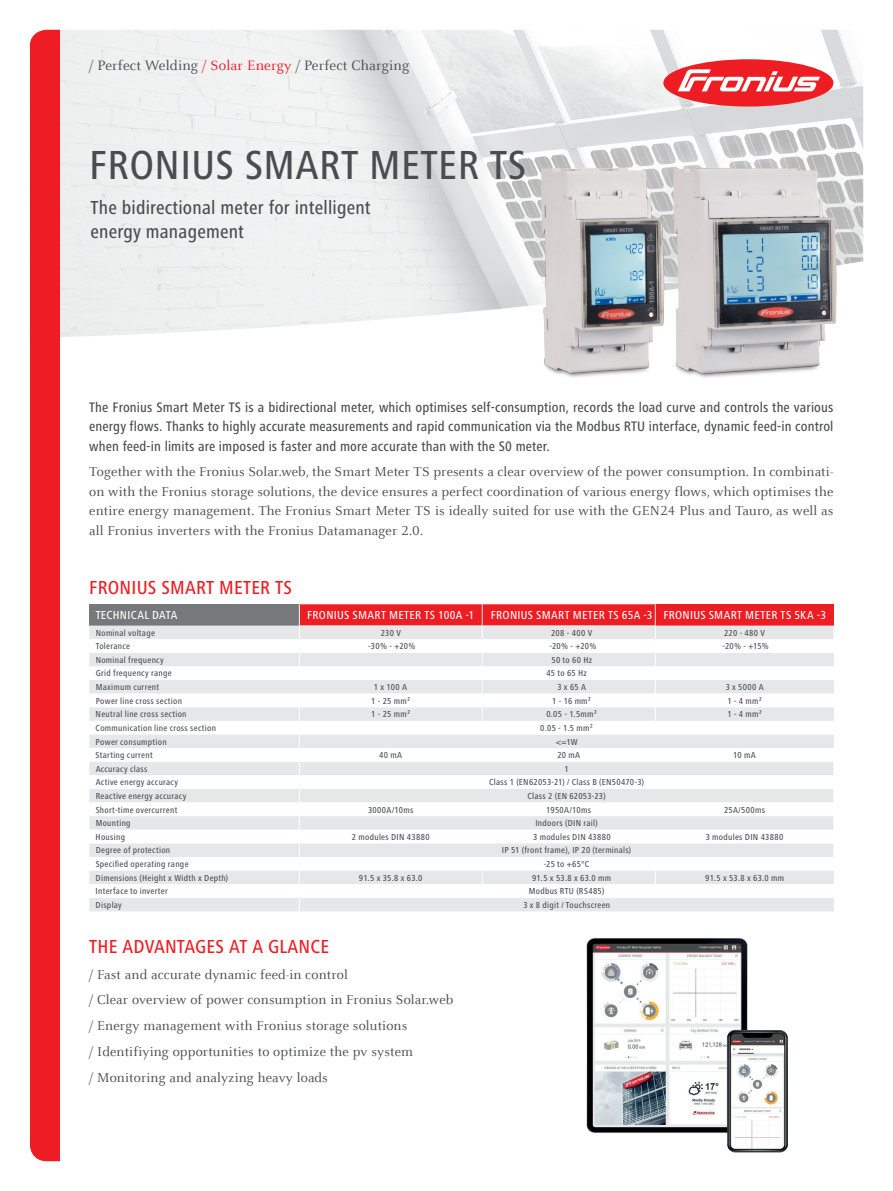
<style>
.page{position:relative;width:893px;height:1191px;background:#fff}
.page>*{position:absolute;margin:0;border:0;box-sizing:border-box;transform-origin:0 0}
.t1{font:500 condensed 42px "Frutiger Next LTW1 G";color:#4b4c4d}
.t2{font:500 condensed 19.5px/24px "Frutiger Next LTW1 G";letter-spacing:.01em;color:#4b4c4d}
.t3{font:500 condensed 19.5px "Frutiger Next LTW1 G";letter-spacing:.01em;color:#ee1d23}
.t4{font:15px "Celeste Offc Pro";letter-spacing:.01em;color:#4b4c4d}
.t5{font:14.25px/26px "Celeste Offc Pro";letter-spacing:.01em;color:#4b4c4d;text-align:justify}
.t6{font:500 condensed 14.25px/19.5px "Frutiger Next LTW1 G";letter-spacing:.01em;color:#4b4c4d}
.t7{font:500 condensed 12px "Frutiger Next LTW1 G";letter-spacing:.025em;color:#fff}
.t8{font:500 condensed 9px "Frutiger Next LTW1 G";letter-spacing:.03em;color:#4b4c4d}
.s1{color:#ee1d23}
</style>
<div class="page">
<svg style="left:60px;top:30px;width:803px;height:307px"></svg>
<div style="left:30px;top:30px;width:30px;height:1131px;background:#ee1d23"></div>
<div style="left:663px;top:59px;width:170px;height:48px;background:#ee1d23;border-radius:50%"></div>
<svg style="left:678px;top:69px;width:142px;height:22px"></svg>
<div style="left:89px;top:604px;width:210px;height:21px;background:#76787b"></div>
<div style="left:655px;top:604px;width:179px;height:21px;background:#ee1d23"></div>
<svg style="left:89px;top:625px;width:745px;height:286px;background:#e6e5e7"></svg>
<svg style="left:89px;top:639px;width:745px;height:258px"></svg>
<svg style="left:833px;top:843px;width:1px;height:14px"></svg>
<svg style="left:833px;top:816px;width:1px;height:13px"></svg>
<svg style="left:833px;top:789px;width:1px;height:13px"></svg>
<svg style="left:833px;top:761px;width:1px;height:14px"></svg>
<svg style="left:482px;top:870px;width:1px;height:14px"></svg>
<svg style="left:655px;top:870px;width:1px;height:14px"></svg>
<svg style="left:299px;top:870px;width:1px;height:14px"></svg>
<svg style="left:299px;top:843px;width:1px;height:14px"></svg>
<svg style="left:299px;top:816px;width:1px;height:13px"></svg>
<svg style="left:299px;top:789px;width:1px;height:13px"></svg>
<svg style="left:299px;top:761px;width:1px;height:14px"></svg>
<svg style="left:299px;top:604px;width:357px;height:35px;background:#eb6f74"></svg>
<svg style="left:833px;top:625px;width:1px;height:14px"></svg>
<svg style="left:299px;top:734px;width:1px;height:14px"></svg>
<svg style="left:299px;top:897px;width:1px;height:14px"></svg>
<svg style="left:299px;top:693px;width:1px;height:28px"></svg>
<svg style="left:482px;top:680px;width:1px;height:41px"></svg>
<svg style="left:655px;top:680px;width:1px;height:41px"></svg>
<svg style="left:299px;top:653px;width:1px;height:13px"></svg>
<svg style="left:482px;top:653px;width:1px;height:13px"></svg>
<svg style="left:655px;top:653px;width:1px;height:13px"></svg>
<img style="left:586px;top:938px;width:202px;height:215px">
<img style="left:505px;top:149px;width:130px;height:228px">
<img style="left:635px;top:149px;width:222px;height:229px">
<div style="left:422px;top:334px;width:9px;height:8px;background:#fff;border-radius:50%"></div>
<h3 class="t4" style="left:89px;top:56px;width:322px">/ Perfect Welding <span class="s1">/ Solar Energy</span> / Perfect Charging</h3>
<h1 class="t1" style="left:89px;top:141px;width:40px">FRONIUS</h1>
<h1 class="t1" style="left:245px;top:141px;width:24px">SMART</h1>
<h1 class="t1" style="left:369px;top:141px;width:23px">METER</h1>
<h1 class="t1" style="left:490px;top:141px;width:18px">TS</h1>
<h2 class="t2" style="left:91px;top:195px;width:282px">The bidirectional meter for intelligent energy management</h2>
<h3 class="t6" style="left:89px;top:397px;width:746px">The Fronius Smart Meter TS is a bidirectional meter, which optimises self-consumption, records the load curve and controls the various energy flows. Thanks to highly accurate measurements and rapid communication via the Modbus RTU</h3>
<h3 class="t6" style="left:649px;top:416px;width:186px">interface, dynamic feed-in control</h3>
<h3 class="t6" style="left:89px;top:436px;width:462px">when feed-in limits are imposed is faster and more accurate than with the S0 meter.</h3>
<p class="t5" style="left:89px;top:462px;width:746px;line-height:19.5px">Together with the Fronius Solar.web, the Smart Meter TS presents a clear overview of the power consumption. In combinati&shy;on with the Fronius storage solutions, the device ensures a perfect coordination of various energy flows, which optimises the entire energy management. The Fronius Smart Meter TS is ideally suited for use with the GEN24 Plus and Tauro, as well as all Fronius inverters with the Fronius Datamanager 2.0.</p>
<h2 class="t3" style="left:89px;top:576px;width:195px">Fronius smart meter TS</h2>
<h3 class="t7" style="left:96px;top:608px;width:83px">Technical Data</h3>
<h3 class="t7" style="left:307px;top:608px;width:169px">Fronius Smart M eter TS 100A -1</h3>
<h3 class="t7" style="left:491px;top:608px;width:337px">Fronius Smart M eter TS 65A -3 Fronius Smart M eter TS 5kA -3</h3>
<p class="t8" style="left:96px;top:627px;width:61px">Nominal voltage</p>
<p class="t8" style="left:381px;top:627px;width:22px">230 V</p>
<p class="t8" style="left:551px;top:627px;width:43px">208 - 400 V</p>
<p class="t8" style="left:724px;top:627px;width:43px">220 - 480 V</p>
<p class="t8" style="left:96px;top:641px;width:36px">Tolerance</p>
<p class="t8" style="left:368px;top:641px;width:49px">-30% - +20%</p>
<p class="t8" style="left:550px;top:641px;width:48px">-20% - +20%</p>
<p class="t8" style="left:723px;top:641px;width:48px">-20% - +15%</p>
<p class="t8" style="left:96px;top:654px;width:70px">Nominal frequency</p>
<p class="t8" style="left:551px;top:654px;width:42px">50 to 60 Hz</p>
<p class="t8" style="left:96px;top:668px;width:78px">Grid frequency range</p>
<p class="t8" style="left:546px;top:668px;width:42px">45 to 65 Hz</p>
<p class="t8" style="left:96px;top:682px;width:65px">Maximum current</p>
<p class="t8" style="left:374px;top:682px;width:35px">1 x 100 A</p>
<p class="t8" style="left:557px;top:682px;width:30px">3 x 65 A</p>
<p class="t8" style="left:726px;top:682px;width:40px">3 x 5000 A</p>
<p class="t8" style="left:96px;top:695px;width:88px">Power line cross section</p>
<p class="t8" style="left:371px;top:695px;width:41px">1 - 25 mm²</p>
<p class="t8" style="left:552px;top:695px;width:40px">1 - 16 mm²</p>
<p class="t8" style="left:727px;top:695px;width:36px">1 - 4 mm²</p>
<p class="t8" style="left:96px;top:709px;width:92px">N eutral line cross section</p>
<p class="t8" style="left:371px;top:709px;width:41px">1 - 25 mm²</p>
<p class="t8" style="left:546px;top:709px;width:52px">0.05 - 1.5mm²</p>
<p class="t8" style="left:727px;top:709px;width:36px">1 - 4 mm²</p>
<p class="t8" style="left:96px;top:723px;width:122px">Communication line cross section</p>
<p class="t8" style="left:540px;top:723px;width:54px">0.05 - 1.5 mm²</p>
<p class="t8" style="left:96px;top:736px;width:73px">Power consumption</p>
<p class="t8" style="left:556px;top:736px;width:23px">&lt;=1W</p>
<p class="t8" style="left:96px;top:750px;width:59px">Starting current</p>
<p class="t8" style="left:379px;top:750px;width:24px">40 mA</p>
<p class="t8" style="left:557px;top:750px;width:24px">20 mA</p>
<p class="t8" style="left:733px;top:750px;width:24px">10 mA</p>
<p class="t8" style="left:96px;top:763px;width:53px">Accuracy class</p>
<p class="t8" style="left:564px;top:763px;width:6px">1</p>
<p class="t8" style="left:96px;top:777px;width:84px">Active energy accuracy</p>
<p class="t8" style="left:489px;top:777px;width:156px">Class 1 (EN 62053-21) / Class B (EN 50470-3)</p>
<p class="t8" style="left:96px;top:791px;width:92px">Reactive energy accuracy</p>
<p class="t8" style="left:527px;top:791px;width:80px">Class 2 (EN 62053-23)</p>
<p class="t8" style="left:96px;top:804px;width:83px">Short-time overcurrent</p>
<p class="t8" style="left:368px;top:804px;width:47px">3000A/10ms</p>
<p class="t8" style="left:546px;top:804px;width:46px">1950A/10ms</p>
<p class="t8" style="left:724px;top:804px;width:43px">25A/500ms</p>
<p class="t8" style="left:96px;top:818px;width:37px">Mounting</p>
<p class="t8" style="left:535px;top:818px;width:64px">I ndoors (DIN rail)</p>
<p class="t8" style="left:96px;top:831px;width:31px">Housing</p>
<p class="t8" style="left:352px;top:831px;width:79px">2 modules DIN 43880</p>
<p class="t8" style="left:533px;top:831px;width:79px">3 modules DIN 43880</p>
<p class="t8" style="left:706px;top:831px;width:79px">3 modules DIN 43880</p>
<p class="t8" style="left:96px;top:845px;width:76px">Degree of protection</p>
<p class="t8" style="left:502px;top:845px;width:131px">I P 51 (front frame), I P 20 (terminals)</p>
<p class="t8" style="left:96px;top:859px;width:94px">Specified operating range</p>
<p class="t8" style="left:544px;top:859px;width:46px">-25 to +65°C</p>
<p class="t8" style="left:96px;top:872px;width:134px">Dimensions (Height x Width x Depth)</p>
<p class="t8" style="left:359px;top:872px;width:65px">91.5 x 35.8 x 63.0</p>
<p class="t8" style="left:532px;top:872px;width:80px">91.5 x 53.8 x 63.0 mm</p>
<p class="t8" style="left:705px;top:872px;width:80px">91.5 x 53.8 x 63.0 mm</p>
<p class="t8" style="left:96px;top:886px;width:74px">I nterface to inverter</p>
<p class="t8" style="left:529px;top:886px;width:37px">Modbus RTU</p>
<p class="t8" style="left:576px;top:886px;width:30px">(RS485)</p>
<p class="t8" style="left:96px;top:899px;width:28px">Display</p>
<p class="t8" style="left:523px;top:899px;width:88px">3 x 8 digit / Touchscreen</p>
<h2 class="t3" style="left:89px;top:935px;width:76px">THE ADVANTA</h2>
<h2 class="t3" style="left:195px;top:935px;width:95px">GES AT A GLANCE</h2>
<p class="t5" style="left:89px;top:961px;width:366px;text-align:left">/ Fast and accurate dynamic feed-in control<br>/ Clear overview of power consumption in Fronius Solar.web / Energy management with Fronius storage solutions<br>/ Identifiying opportunities to optimize the pv system<br>/ Monitoring and analyzing heavy loads</p>
</div>
